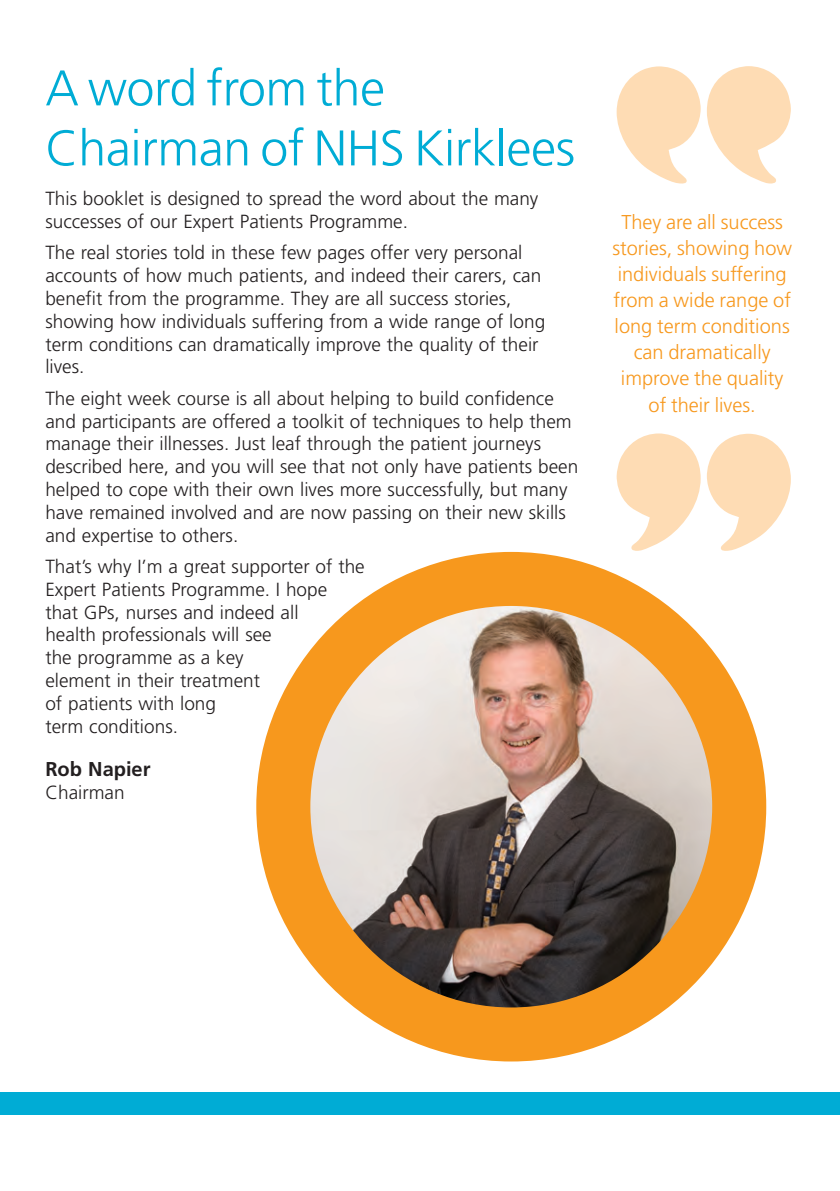
<style>
.page{position:relative;width:840px;height:1191px;background:#fff}
.page>*{position:absolute;margin:0;border:0;box-sizing:border-box;transform-origin:0 0}
.Subhead_2{font:300 50px/60px "Frutiger";letter-spacing:-.01em;color:#00acd5}
.quotes{font:300 20px/26px "Frutiger";color:#f7981d;text-align:center}
.subhead_3{font:700 20px "Frutiger";color:#231f20}
.body_text{font:300 19px/22.8px "Frutiger";color:#231f20}
</style>
<div class="page">
<div style="left:0;top:1092px;width:839px;height:23px;background:#00acd5"></div>
<img style="left:302px;top:586px;width:422px;height:429px">
<div style="left:256px;top:552px;width:509px;height:509px;border:54px solid #f7981d;border-radius:50%"></div>
<svg style="left:616px;top:66px;width:174px;height:118px"></svg>
<svg style="left:616px;top:433px;width:174px;height:118px"></svg>
<p class="Subhead_2" style="left:45px;top:58px;width:531px">A word from the<br>Chairman of NHS Kirklees</p>
<p class="body_text" style="left:45px;top:187px;width:494px">This booklet is designed to spread the word about the many successes of our Expert Patients Programme.</p>
<p class="body_text" style="left:45px;top:241px;width:501px">The real stories told in these few pages offer very personal accounts of how much patients, and indeed their carers, can benefit from the programme. They are all success stories, showing how individuals suffering from a wide range of long term conditions can dramatically improve the quality of their lives.</p>
<p class="body_text" style="left:45px;top:387px;width:534px">The eight week course is all about helping to build confidence and participants are offered a toolkit of techniques to help them manage their illnesses. Just leaf through the patient journeys described here, and you will see that not only have patients been helped to cope with their own lives more successfully, but many have remained involved and are now passing on their new skills and expertise to others.</p>
<p class="body_text" style="left:45px;top:555px;width:321px">That’s why I’m a great supporter of the<br>Expert Patients Programme. I hope<br>that GPs, nurses and indeed all<br>health professionals will see<br>the programme as a key<br>element in their treatment<br>of patients with long<br>term conditions.</p>
<p class="subhead_3" style="left:45px;top:757px;width:107px">Rob Napier</p>
<p class="body_text" style="left:45px;top:781px;width:81px">Chairman</p>
<p class="quotes" style="left:612px;top:209px;width:181px">They are all success stories, showing how individuals suffering from a wide range of long term conditions can dramatically improve the quality of their lives.</p>
</div>
